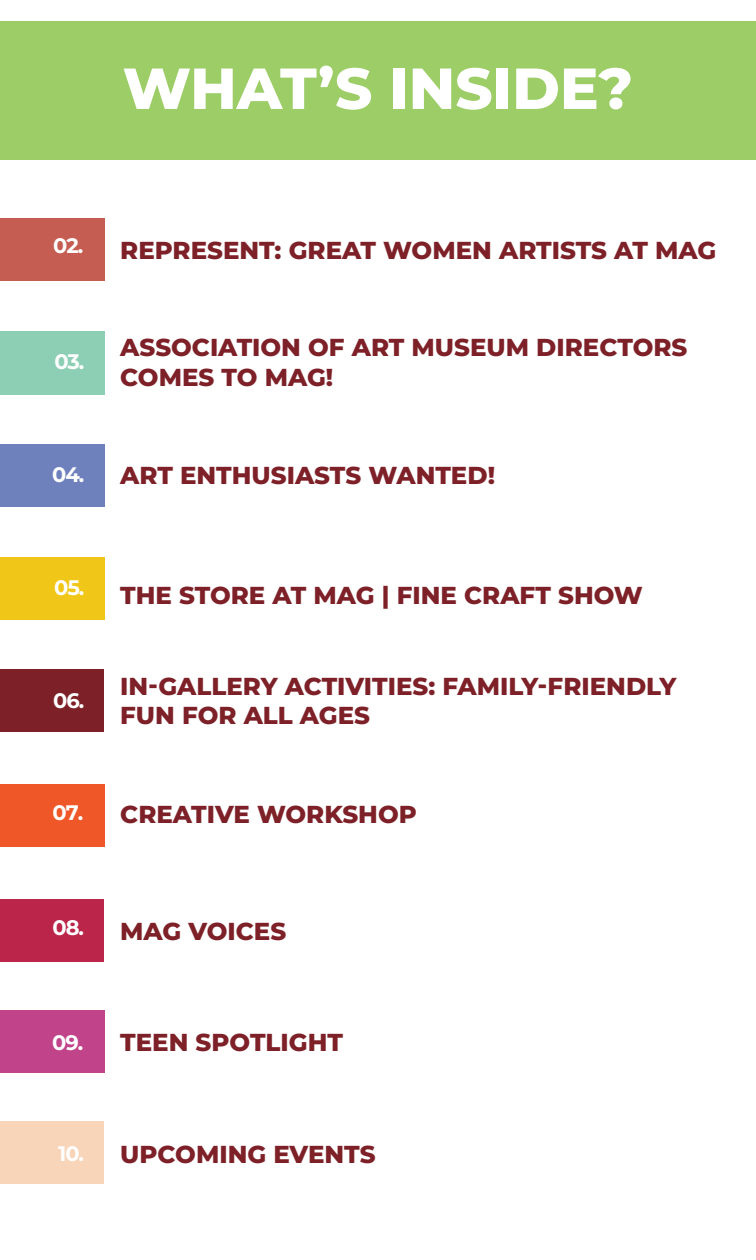
<style>
.page{position:relative;width:756px;height:1260px;background:#fff}
.page>*{position:absolute;margin:0;border:0;box-sizing:border-box;transform-origin:0 0}
.t1{font:800 57.75px "Montserrat";color:#fff}
.t2{font:800 24.5px/29.4px "Montserrat";color:#7d2027}
.t3{font:700 21px "Montserrat";letter-spacing:-.05em;color:#fff}
</style>
<div class="page">
<div style="left:0;top:669px;width:103px;height:63px;background:#7d2027"></div>
<div style="left:0;top:784px;width:104px;height:63px;background:#ef5728"></div>
<div style="left:0;top:899px;width:103px;height:63px;background:#bb254a"></div>
<div style="left:0;top:1010px;width:104px;height:63px;background:#c1438a"></div>
<div style="left:0;top:557px;width:104px;height:63px;background:#f0c718"></div>
<div style="left:0;top:444px;width:104px;height:63px;background:#6f81bd"></div>
<div style="left:0;top:331px;width:104px;height:63px;background:#8dcfb5"></div>
<div style="left:0;top:218px;width:104px;height:63px;background:#c65d52"></div>
<div style="left:0;top:1121px;width:103px;height:63px;background:#f8d4b8"></div>
<div style="left:0;top:22px;width:756px;height:138px;background:#9ccd66"></div>
<h1 class="t1" style="left:123px;top:46px;width:512px">WHAT’S INSIDE?</h1>
<p class="t3" style="left:53px;top:230px;width:32px">02.</p>
<p class="t3" style="left:54px;top:347px;width:32px">03.</p>
<p class="t3" style="left:52px;top:460px;width:34px">04.</p>
<p class="t2" style="left:120px;top:234px;width:598px">REPRESENT: GREAT WOMEN ARTISTS AT MAG</p>
<p class="t2" style="left:120px;top:331px;width:569px">ASSOCIATION OF ART MUSEUM DIRECTORS<br>COMES TO MAG!</p>
<p class="t2" style="left:120px;top:460px;width:376px">ART ENTHUSIASTS WANTED!</p>
<p class="t3" style="left:54px;top:573px;width:32px">05.</p>
<p class="t3" style="left:53px;top:686px;width:33px">06.</p>
<p class="t3" style="left:53px;top:797px;width:32px">07.</p>
<p class="t2" style="left:120px;top:580px;width:524px">THE STORE AT MAG | FINE CRAFT SHOW</p>
<p class="t2" style="left:120px;top:670px;width:558px">IN-GALLERY ACTIVITIES: FAMILY-FRIENDLY<br>FUN FOR ALL AGES</p>
<p class="t2" style="left:120px;top:799px;width:298px">CREATIVE WORKSHOP</p>
<p class="t3" style="left:53px;top:912px;width:33px">08.</p>
<p class="t2" style="left:120px;top:916px;width:167px">MAG VOICES</p>
<p class="t3" style="left:52px;top:1027px;width:33px">09.</p>
<p class="t2" style="left:120px;top:1026px;width:224px">TEEN SPOTLIGHT</p>
<p class="t3" style="left:58px;top:1139px;width:27px">10.</p>
<p class="t2" style="left:120px;top:1138px;width:257px">UPCOMING EVENTS</p>
</div>
